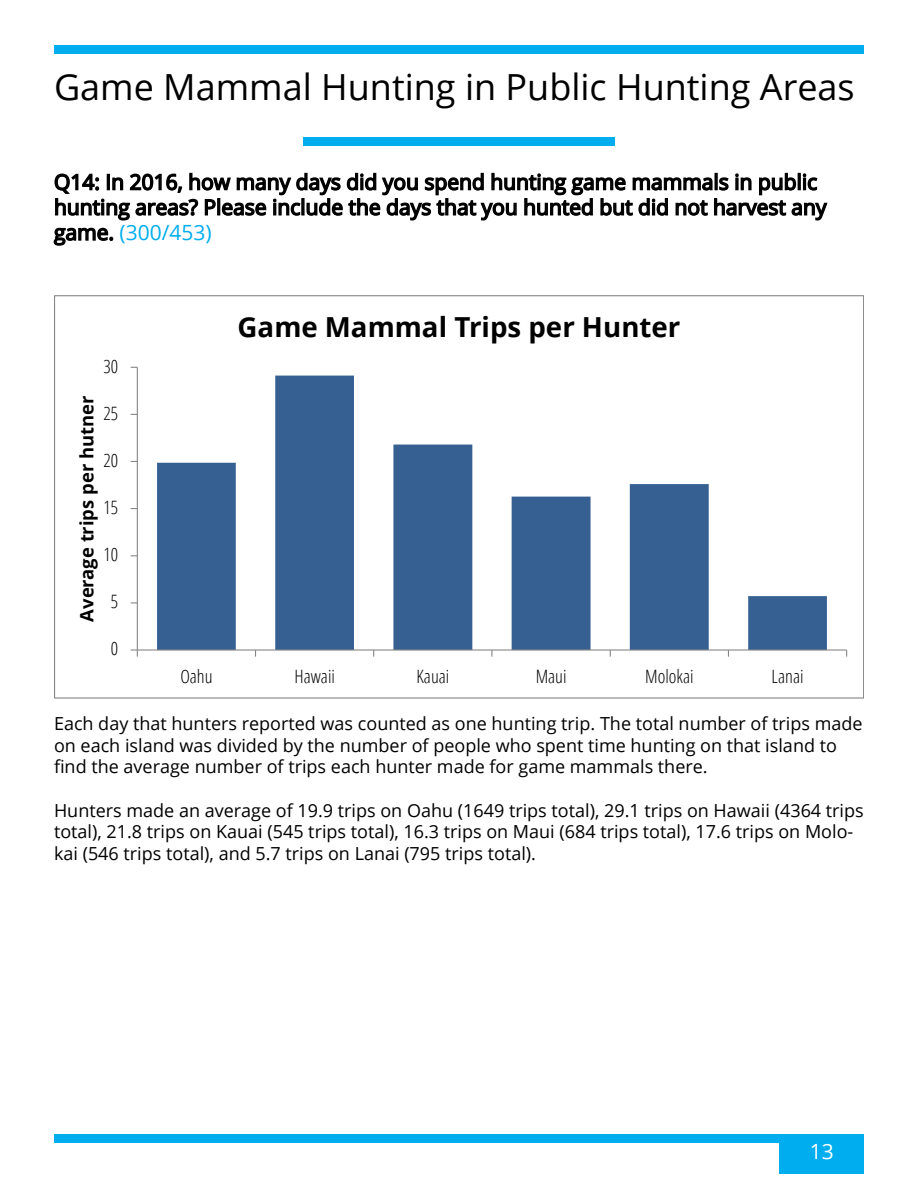
<style>
.page{position:relative;width:918px;height:1188px;background:#fff}
.page>*{position:absolute;margin:0;border:0;box-sizing:border-box;transform-origin:0 0}
.t1{font:36px "Open Sans";color:#000}
.t2{font:700 27.6px "Open Sans";color:#000}
.t3{font:21px/25.2px "Open Sans";color:#000}
.t4{font:21px "Open Sans";color:#fff}
.t5{font:300 18.45px "Open Sans Condensed";color:#000}
.t6{font:700 18.45px "Open Sans";color:#000}
.t7{font:18px/21.6px "Open Sans";color:#000}
.s1{color:#00aeef}
</style>
<div class="page">
<div style="left:779px;top:1143px;width:85px;height:31px;background:#00aeef"></div>
<div style="left:54px;top:1134px;width:810px;height:9px;background:#00aeef"></div>
<div style="left:54px;top:45px;width:810px;height:9px;background:#00aeef"></div>
<svg style="left:157px;top:376px;width:670px;height:273px"></svg>
<hr style="left:137px;top:367px;width:1px;height:283px;background:#868686">
<hr style="left:137px;top:649px;width:710px;height:2px;background:#868686">
<svg style="left:131px;top:649px;width:7px;height:8px"></svg>
<svg style="left:53px;top:172px;width:775px;height:74px"></svg>
<div style="left:303px;top:137px;width:312px;height:9px;background:#00aeef"></div>
<h1 class="t1" style="left:54px;top:62px;width:802px">Game Mammal Hunting in Public Hunting Areas</h1>
<p class="t3" style="left:54px;top:169px;width:774px">Q14: In 2016, how many days did you spend hunting game mammals in public hunting areas? Please include the days that you hunted but did not harvest any game. <span class="s1">(300/453)</span></p>
<p class="t5" style="left:104px;top:354px;width:16px">30</p>
<p class="t6" style="left:74px;top:622px;width:227px;rotate:-90deg">Average trips per hutner</p>
<p class="t5" style="left:104px;top:401px;width:16px">25</p>
<p class="t5" style="left:104px;top:448px;width:16px">20</p>
<p class="t5" style="left:104px;top:495px;width:16px">15</p>
<p class="t5" style="left:104px;top:542px;width:16px">10</p>
<p class="t5" style="left:111px;top:589px;width:9px">5</p>
<p class="t5" style="left:111px;top:636px;width:9px">0</p>
<h2 class="t2" style="left:237px;top:307px;width:445px">Game Mammal Trips per Hunter</h2>
<p class="t5" style="left:180px;top:664px;width:34px">Oahu</p>
<p class="t5" style="left:295px;top:664px;width:42px">Hawaii</p>
<p class="t5" style="left:416px;top:664px;width:34px">Kauai</p>
<p class="t5" style="left:536px;top:664px;width:32px">Maui</p>
<p class="t5" style="left:645px;top:664px;width:50px">Molokai</p>
<p class="t5" style="left:772px;top:664px;width:33px">Lanai</p>
<p class="t7" style="left:54px;top:712px;width:810px">Each day that hunters reported was counted as one hunting trip. The total number of trips made on each island was divided by the number of people who spent time hunting on that island to find the average number of trips each hunter made for game mammals there.</p>
<p class="t7" style="left:54px;top:799px;width:811px">Hunters made an average of 19.9 trips on Oahu (1649 trips total), 29.1 trips on Hawaii (4364 trips total), 21.8 trips on Kauai (545 trips total), 16.3 trips on Maui (684 trips total), 17.6 trips on Molo&shy;kai (546 trips total), and 5.7 trips on Lanai (795 trips total).</p>
<p class="t4" style="left:810px;top:1137px;width:26px">13</p>
</div>
